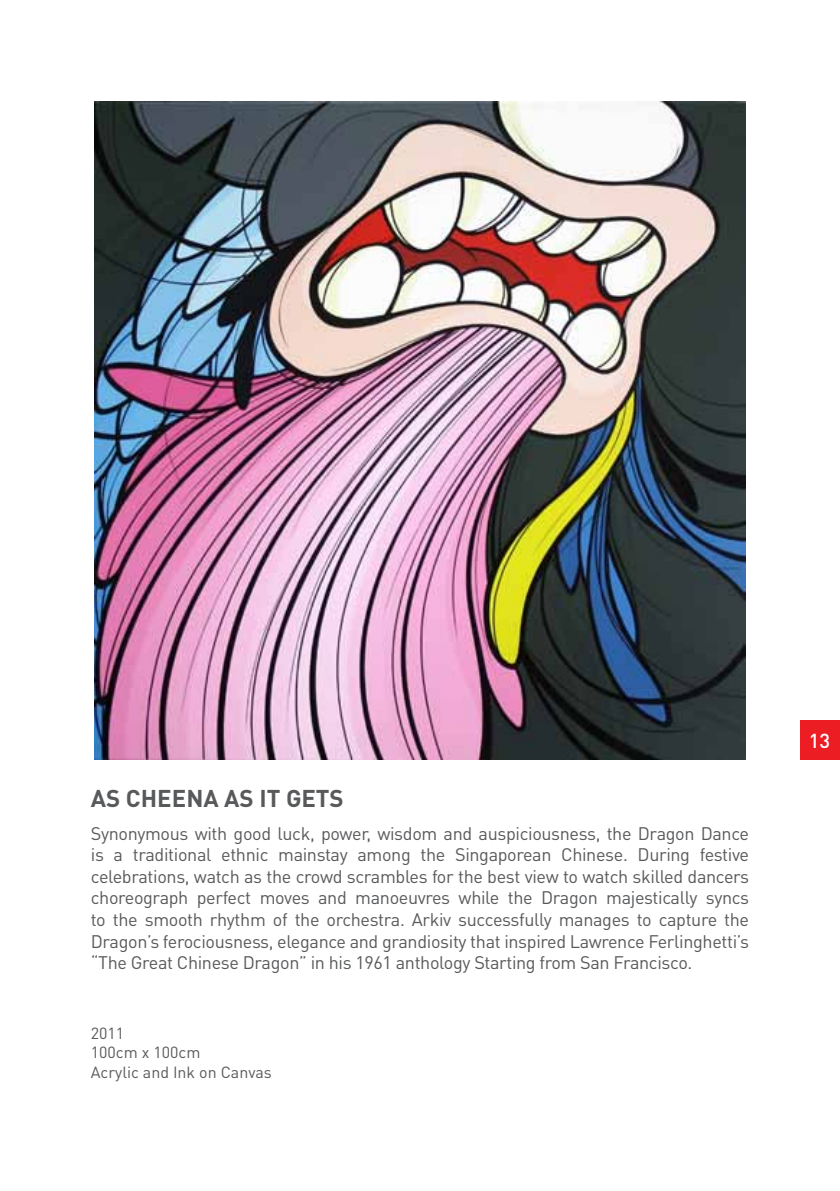
<style>
.page{position:relative;width:840px;height:1191px;background:#fff}
.page>*{position:absolute;margin:0;border:0;box-sizing:border-box;transform-origin:0 0}
.t1{font:700 24px "DINOT";color:#58595b}
.t2{font:500 20px "DINOT";color:#fff}
.t3{font:18px/21.6px "DINOT";letter-spacing:-.02em;color:#58595b;text-align:justify}
.t4{font:16px/19.2px "DINOT";color:#58595b}
</style>
<div class="page">
<div style="left:799px;top:720px;width:40px;height:40px;background:#ed1d24"></div>
<img style="left:94px;top:101px;width:651px;height:659px">
<h1 class="t1" style="left:91px;top:781px;width:254px">AS CHEENA AS IT GETS</h1>
<p class="t3" style="left:91px;top:821px;width:659px">Synonymous with good luck, power, wisdom and auspiciousness, the Dragon Dance is a traditional ethnic mainstay among the Singaporean Chinese. During festive celebrations, watch as the crowd scrambles for the best view to watch skilled dancers choreograph perfect moves and manoeuvres while the Dragon majestically syncs to the smooth rhythm of the orchestra. Arkiv successfully manages to capture the Dragon’s ferociousness, elegance and grandiosity that inspired Lawrence Ferlinghetti’s “The Great Chinese Dragon” in his 1961 anthology Starting from San Francisco.</p>
<p class="t4" style="left:91px;top:1023px;width:182px">2011<br>100cm x 100cm<br>Acrylic and Ink on Canvas</p>
<p class="t2" style="left:808px;top:727px;width:23px">13</p>
</div>
